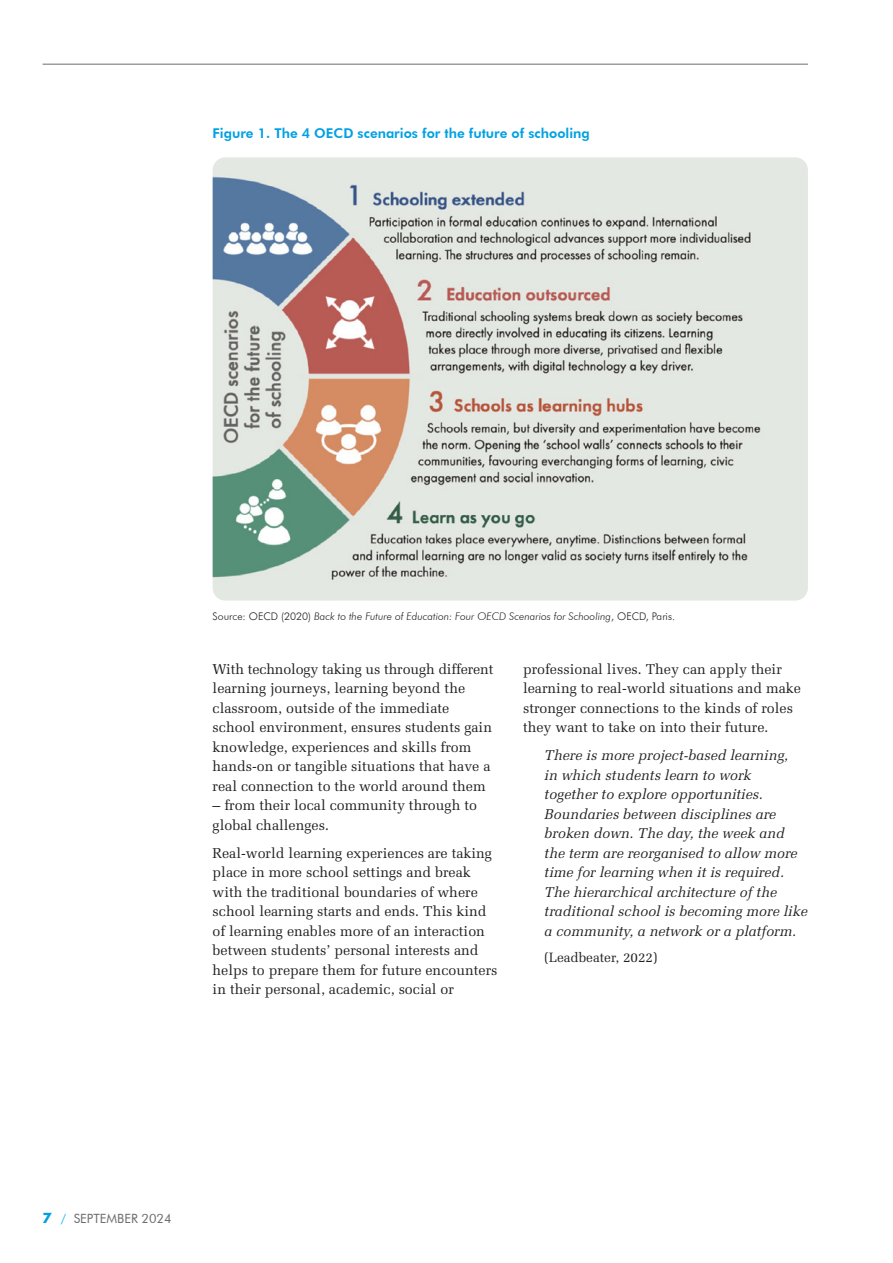
<style>
.page{position:relative;width:893px;height:1263px;background:#fff}
.page>*{position:absolute;margin:0;border:0;box-sizing:border-box;transform-origin:0 0}
.t1{font:14.25px/19.5px "Melior";color:#231f20}
.t2{font:italic 14.25px/19.5px "Melior";color:#231f20}
.t3{font:800 13.5px "Futura BT";color:#00a1e3}
.t4{font:13.5px "Melior";color:#231f20}
.t5{font:12.75px "Futura BT";color:#6c6d70}
.t6{font:italic 300 10.5px "Futura BT";color:#231f20}
.s1{font-style:normal}
.s2{font-family:"Futura";font-weight:700;font-size:13.5px;color:#00a1e3}
.s3{color:#1fb5ea}
</style>
<div class="page">
<img style="left:213px;top:157px;width:595px;height:444px">
<hr style="left:43px;top:64px;width:765px;height:1px;background:#6c6d70">
<p class="t3" style="left:213px;top:125px;width:379px">Figure 1. The 4 OECD scenarios for the future of schooling</p>
<p class="t6" style="left:213px;top:610px;width:464px"><span class="s1">Source: OECD (2020)</span> Back to the Future of Education: Four OECD Scenarios for Schooling<span class="s1">, OECD, Paris.</span></p>
<p class="t1" style="left:213px;top:659px;width:282px">With technology taking us through different learning journeys, learning beyond the classroom, outside of the immediate school environment, ensures students gain knowledge, experiences and skills from hands-on or tangible situations that have a real connection to the world around them</p>
<p class="t1" style="left:213px;top:795px;width:266px">– from their local community through to global challenges.</p>
<p class="t1" style="left:213px;top:843px;width:286px">Real-world learning experiences are taking place in more school settings and break with the traditional boundaries of where school learning starts and ends. This kind of learning enables more of an interaction between students’ personal interests and helps to prepare them for future encounters in their personal, academic, social or</p>
<p class="t1" style="left:523px;top:659px;width:279px">professional lives. They can apply their learning to real-world situations and make stronger connections to the kinds of roles they want to take on into their future.</p>
<p class="t2" style="left:544px;top:745px;width:265px">There is more project-based learning,<br>in which students learn to work together to explore opportunities.<br>Boundaries between disciplines are broken down. The day, the week and the term are reorganised to allow more time for learning when it is required.<br>The hierarchical architecture of the traditional school is becoming more like a community, a network or a platform.</p>
<p class="t4" style="left:544px;top:950px;width:115px">(Leadbeater, 2022)</p>
<p class="t5" style="left:43px;top:1211px;width:131px"><span class="s2">7</span> <span class="s3">/</span> SEPTEMBER 2024</p>
</div>
